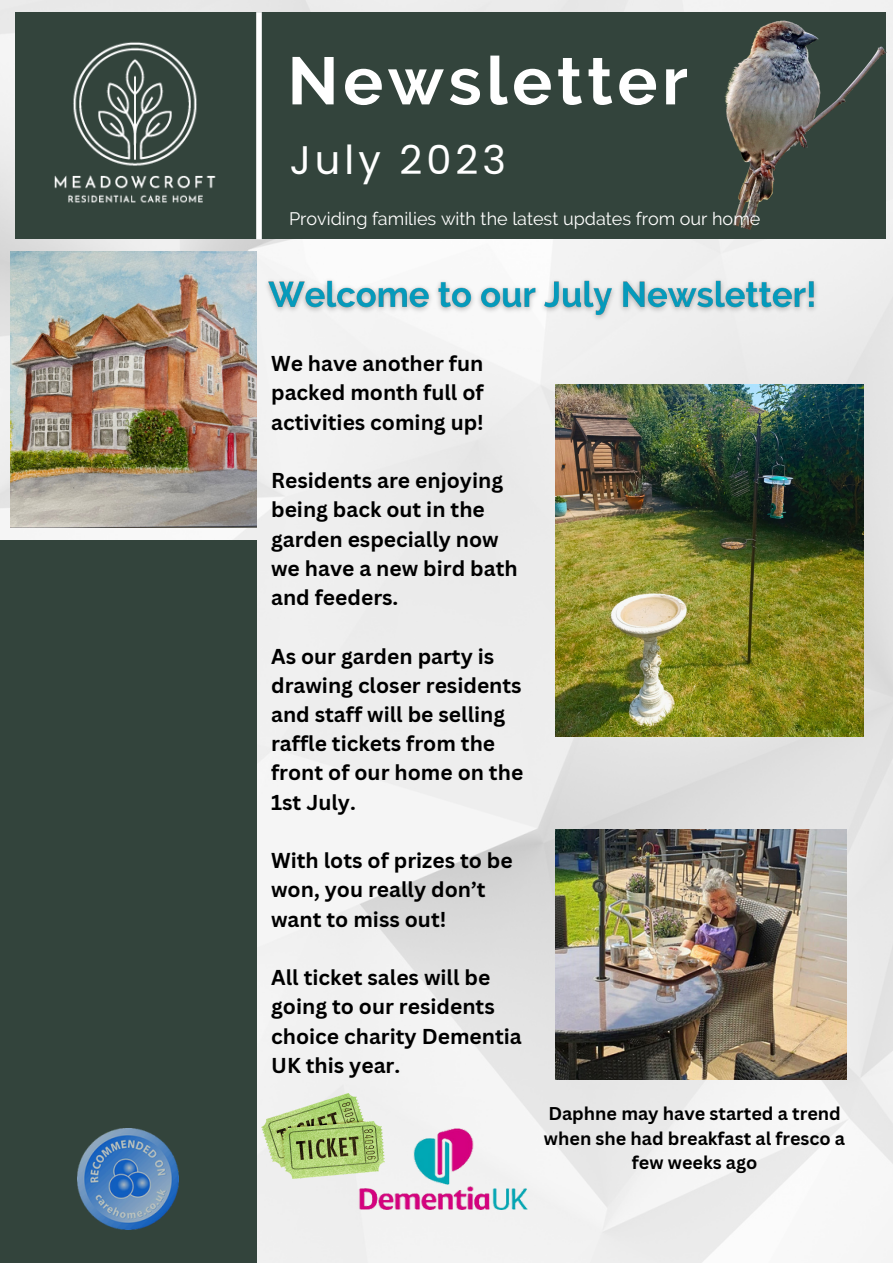
<style>
.page{position:relative;width:893px;height:1264px;background:#fff}
.page>*{position:absolute;margin:0;border:0;box-sizing:border-box;transform-origin:0 0}
.t1{font:700 66.9px "Raleway";letter-spacing:.07em;color:#fff}
.t2{font:39.9px "Poppins";letter-spacing:.1em;color:#fff}
.t3{font:700 21px/29.2px "Canva Sans";color:#000}
.t4{font:700 18px/24.8px "Canva Sans";color:#000;text-align:center}
.t5{font:18px "Raleway";color:#fffffe}
</style>
<div class="page">
<img style="left:0;top:0;width:892px;height:1262px">
<div style="left:0;top:540px;width:256px;height:722px;background:#33443c"></div>
<div style="left:15px;top:12px;width:870px;height:227px;background:#33443c"></div>
<img style="left:54px;top:42px;width:162px;height:161px">
<div style="left:256px;top:12px;width:6px;height:227px;background:#fff"></div>
<img style="left:11px;top:252px;width:245px;height:275px">
<img style="left:78px;top:1128px;width:101px;height:101px">
<img style="left:724px;top:18px;width:162px;height:211px">
<img style="left:555px;top:384px;width:308px;height:352px">
<img style="left:555px;top:829px;width:291px;height:250px">
<img style="left:342px;top:1128px;width:209px;height:81px">
<img style="left:262px;top:1093px;width:122px;height:85px">
<img style="left:260px;top:267px;width:565px;height:60px">
<p class="t1" style="left:287px;top:41px;width:402px">Newsletter</p>
<p class="t2" style="left:290px;top:132px;width:218px">July 2023</p>
<p class="t5" style="left:289px;top:208px;width:473px">Providing families with the latest updates from our home</p>
<p class="t3" style="left:271px;top:348px;width:214px;text-align:justify">We have another fun packed month full of activities coming up!</p>
<p class="t3" style="left:271px;top:465px;width:248px">Residents are enjoying being back out in the garden especially now we have a new bird bath and feeders.</p>
<p class="t3" style="left:271px;top:640px;width:253px">As our garden party is drawing closer residents and staff will be selling raffle tickets from the front of our home on the<br>1st July.</p>
<p class="t3" style="left:271px;top:845px;width:243px">With lots of prizes to be won, you really don’t want to miss out!</p>
<p class="t3" style="left:271px;top:962px;width:252px">All ticket sales will be going to our residents choice charity Dementia<br>UK this year.</p>
<p class="t4" style="left:544px;top:1100px;width:303px">Daphne may have started a trend when she had breakfast al fresco a few weeks ago</p>
</div>
